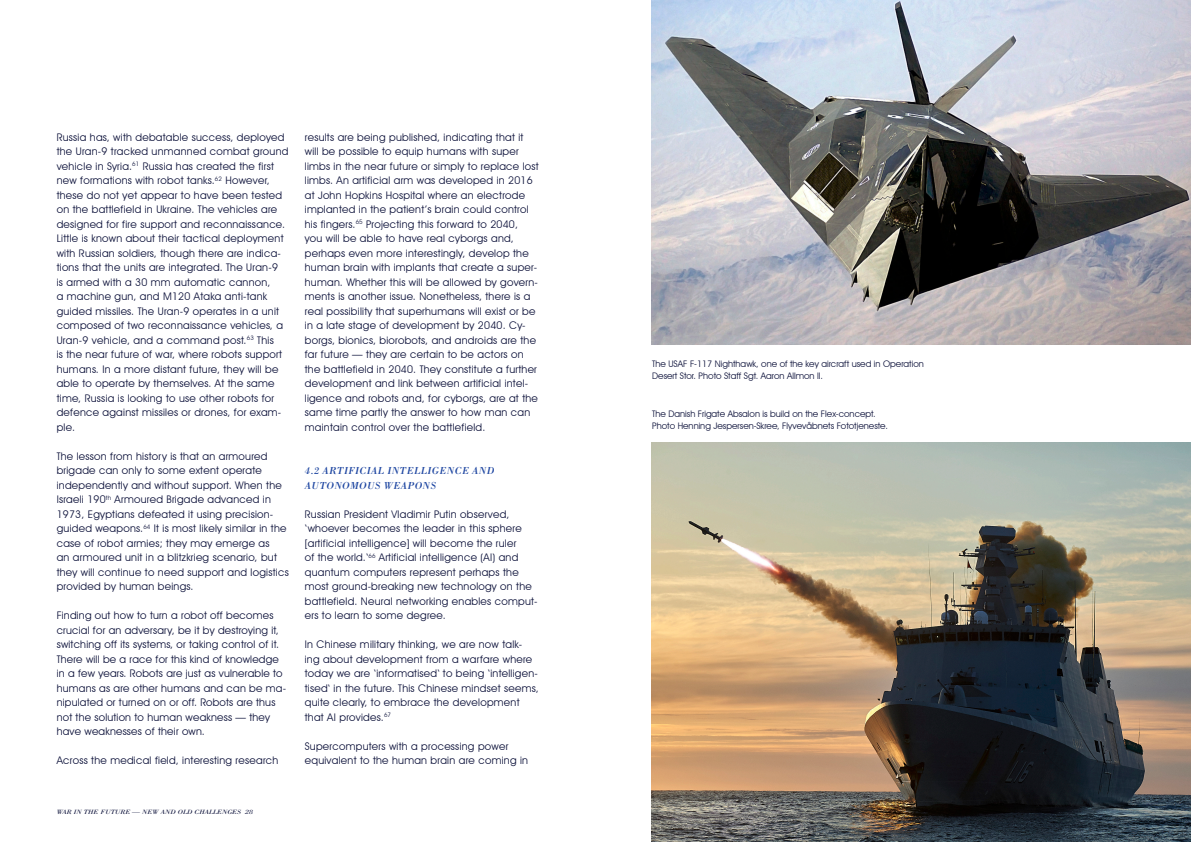
<style>
.page{position:relative;width:1191px;height:842px;background:#fff}
.page>*{position:absolute;margin:0;border:0;box-sizing:border-box;transform-origin:0 0}
.t1{font:10.5px/14.5px "Avant Garde IT Cby BT";letter-spacing:.025em;color:#0b1039}
.t2{font:italic 10.5px "Bodoni Std";letter-spacing:.025em;color:#1e46a1}
.t3{font:9px/12px "Avant Garde IT Cby BT";color:#0b1039}
.t4{font:italic 6.4px "Bodoni Std";color:#0b1039;scale:1.25 1}
</style>
<div class="page">
<img style="left:652px;top:0;width:539px;height:344px">
<img style="left:652px;top:442px;width:539px;height:400px">
<p class="t1" style="left:57px;top:130px;width:233px">Russia has, with debatable success, deployed the Uran-9 tracked unmanned combat ground vehicle in Syria.<sup>61</sup> Russia has created the first new formations with robot tanks.<sup>62</sup> However, these do not yet appear to have been tested on the battlefield in Ukraine. The vehicles are designed for fire support and reconnaissance.<br>Little is known about their tactical deployment with Russian soldiers, though there are indica&shy;tions that the units are integrated. The Uran-9<br>is armed with a 30 mm automatic cannon,<br>a machine gun, and M120 Ataka anti-tank guided missiles. The Uran-9 operates in a unit composed of two reconnaissance vehicles, a Uran-9 vehicle, and a command post.<sup>63</sup> This<br>is the near future of war, where robots support humans. In a more distant future, they will be able to operate by themselves. At the same time, Russia is looking to use other robots for defence against missiles or drones, for exam&shy;ple.</p>
<p class="t1" style="left:57px;top:449px;width:233px">The lesson from history is that an armoured brigade can only to some extent operate independently and without support. When the Israeli 190<sup>th</sup> Armoured Brigade advanced in 1973, Egyptians defeated it using precision&shy;guided weapons.<sup>64</sup> It is most likely similar in the case of robot armies; they may emerge as<br>an armoured unit in a blitzkrieg scenario, but they will continue to need support and logistics provided by human beings.</p>
<p class="t1" style="left:57px;top:608px;width:231px">Finding out how to turn a robot off becomes crucial for an adversary, be it by destroying it, switching off its systems, or taking control of it.<br>There will be a race for this kind of knowledge in a few years. Robots are just as vulnerable to humans as are other humans and can be ma&shy;nipulated or turned on or off. Robots are thus not the solution to human weakness — they have weaknesses of their own.</p>
<p class="t1" style="left:57px;top:753px;width:223px">Across the medical field, interesting research</p>
<p class="t1" style="left:305px;top:130px;width:235px">results are being published, indicating that it will be possible to equip humans with super limbs in the near future or simply to replace lost limbs. An artificial arm was developed in 2016 at John Hopkins Hospital where an electrode implanted in the patient’s brain could control his fingers.<sup>65</sup> Projecting this forward to 2040,<br>you will be able to have real cyborgs and, perhaps even more interestingly, develop the human brain with implants that create a super&shy;human. Whether this will be allowed by govern&shy;ments is another issue. Nonetheless, there is a real possibility that superhumans will exist or be in a late stage of development by 2040. Cy&shy;borgs, bionics, biorobots, and androids are the far future — they are certain to be actors on the battlefield in 2040. They constitute a further development and link between artificial intel&shy;ligence and robots and, for cyborgs, are at the same time partly the answer to how man can maintain control over the battlefield.</p>
<p class="t2" style="left:305px;top:464px;width:32px">4.2 ARTIFICIAL</p>
<p class="t2" style="left:387px;top:464px;width:13px">INTELLIGENCE</p>
<p class="t2" style="left:472px;top:464px;width:9px">AND</p>
<p class="t2" style="left:305px;top:479px;width:16px">AUTONOMOUS</p>
<p class="t2" style="left:384px;top:479px;width:18px">WEAPONS</p>
<p class="t1" style="left:305px;top:507px;width:234px">Russian President Vladimir Putin observed, ‘whoever becomes the leader in this sphere [artificial intelligence] will become the ruler<br>of the world.‘<sup>66</sup> Artificial intelligence (AI) and quantum computers represent perhaps the most ground-breaking new technology on the battlefield. Neural networking enables comput&shy;ers to learn to some degree.</p>
<p class="t1" style="left:305px;top:637px;width:235px">In Chinese military thinking, we are now talk&shy;ing about development from a warfare where today we are ‘informatised‘ to being ‘intelligen&shy;tised‘ in the future. This Chinese mindset seems, quite clearly, to embrace the development that AI provides.<sup>67</sup></p>
<p class="t1" style="left:305px;top:739px;width:225px">Supercomputers with a processing power equivalent to the human brain are coming in</p>
<p class="t4" style="left:57px;top:808px;width:159px">WAR IN THE FUTURE — NEW AND OLD CHALLENGES 28</p>
<p class="t3" style="left:652px;top:358px;width:273px">The USAF F-117 Nighthawk, one of the key aircraft used in Operation<br>Desert Stor. Photo Staff Sgt. Aaron Allmon II.</p>
<p class="t3" style="left:652px;top:408px;width:237px">The Danish Frigate Absalon is build on the Flex-concept.<br>Photo Henning Jespersen-Skree, Flyvevåbnets Fototjeneste.</p>
</div>
